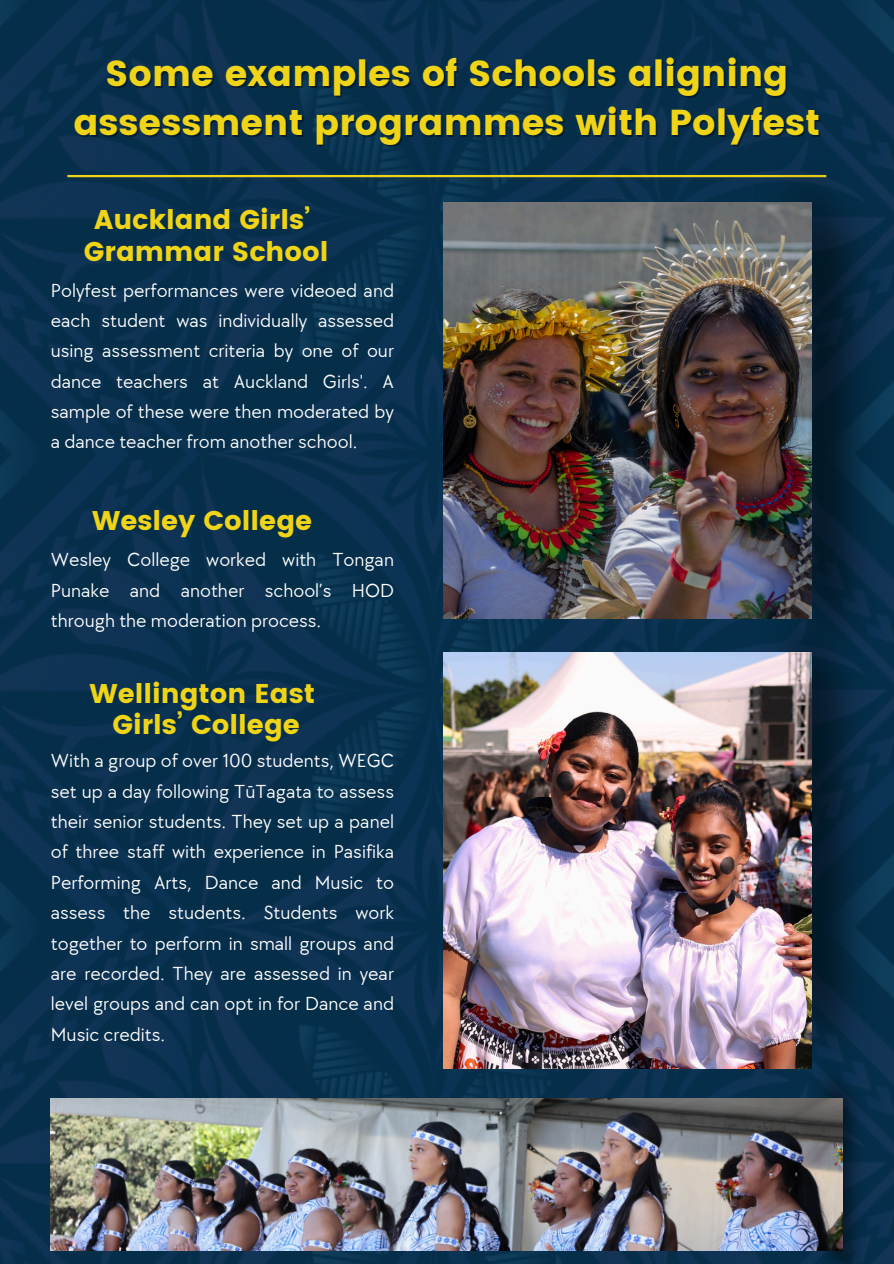
<style>
.page{position:relative;width:894px;height:1264px;background:#fff}
.page>*{position:absolute;margin:0;border:0;box-sizing:border-box;transform-origin:0 0}
.t1{font:36px "Poppins";color:#f0d418}
.t2{font:27px/31.5px "Poppins";color:#f0d418;text-align:center}
.t3{font:19.5px/30.3px "TT Chocolates";color:#fff;text-align:justify}
</style>
<div class="page">
<img style="left:0;top:0;width:893px;height:1263px">
<img style="left:755px;top:678px;width:120px;height:405px">
<hr style="left:67px;top:175px;width:759px;height:2px;background:#f0d418">
<img style="left:811px;top:1058px;width:56px;height:205px">
<img style="left:755px;top:143px;width:131px;height:535px">
<img style="left:443px;top:202px;width:368px;height:417px">
<img style="left:443px;top:652px;width:368px;height:416px">
<img style="left:51px;top:1098px;width:791px;height:151px">
<p class="t1" style="left:105px;top:52px;width:684px">Some examples of Schools aligning</p>
<p class="t1" style="left:73px;top:102px;width:748px">assessment programmes with Polyfest</p>
<p class="t2" style="left:84px;top:204px;width:246px">Auckland Girls’<br>Grammar School</p>
<h2 class="t3" style="left:51px;top:275px;width:344px">Polyfest performances were videoed and each student was individually assessed using assessment criteria by one of our dance teachers at Auckland Girls'. A sample of these were then moderated by a dance teacher from another school.</h2>
<h2 class="t2" style="left:92px;top:505px;width:221px">Wesley College</h2>
<p class="t3" style="left:51px;top:545px;width:344px">Wesley College worked with Tongan Punake and another school’s HOD through the moderation process.</p>
<p class="t2" style="left:89px;top:677px;width:227px">Wellington East<br>Girls’ College</p>
<p class="t3" style="left:51px;top:746px;width:344px">With a group of over 100 students, WEGC set up a day following TūTagata to assess their senior students. They set up a panel of three staff with experience in Pasifika Performing Arts, Dance and Music to assess the students. Students work together to perform in small groups and are recorded. They are assessed in year level groups and can opt in for Dance and Music credits.</p>
</div>
